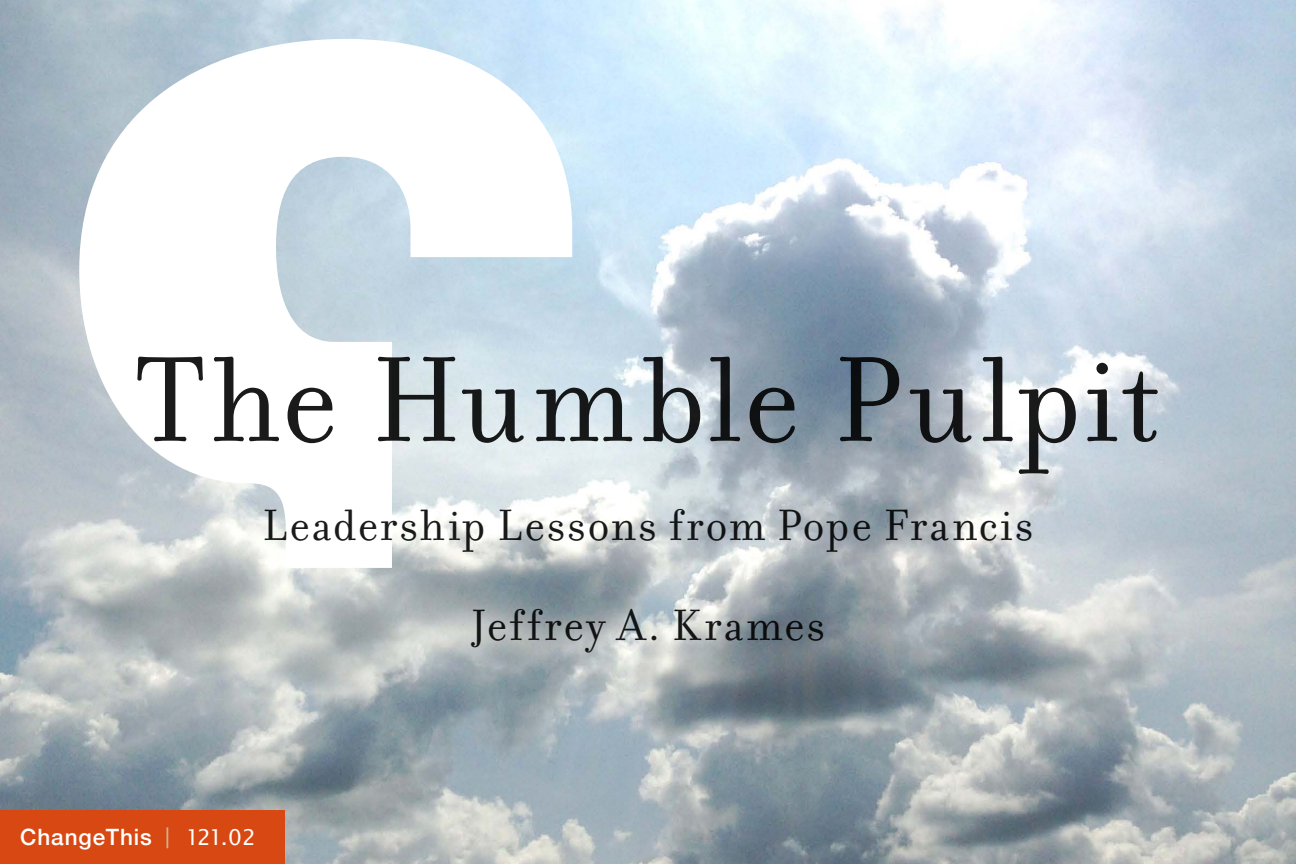
<style>
.page{position:relative;width:1296px;height:864px;background:#fff}
.page>*{position:absolute;margin:0;border:0;box-sizing:border-box;transform-origin:0 0}
.t1{font:130.5px "Filosofia OT";letter-spacing:.015em;color:#000}
.t2{font:47.25px/99.5px "Filosofia OT";letter-spacing:.04em;color:#000;text-align:center}
.t3{font:500 22.5px "Helvetica Neue";letter-spacing:.04em;color:#fff}
.s1{font-family:"Lucida Sans EFOP";font-weight:400;font-size:24.75px;color:#d1b596}
.s2{font-family:"Lucida Sans EFOP";font-weight:400;font-size:23.62px}
</style>
<div class="page">
<img style="left:0;top:0;width:1296px;height:864px">
<svg style="left:79px;top:39px;width:493px;height:529px"></svg>
<div style="left:0;top:810px;width:285px;height:54px;background:#d74812"></div>
<h1 class="t1" style="left:136px;top:328px;width:1026px">The Humble Pulpit</h1>
<p class="t2" style="left:263px;top:476px;width:772px">Leadership Lessons from Pope Francis<br>Jeffrey A. Krames</p>
<p class="t3" style="left:20px;top:819px;width:237px">ChangeThis <span class="s1">|</span> <span class="s2">121.02</span></p>
</div>
